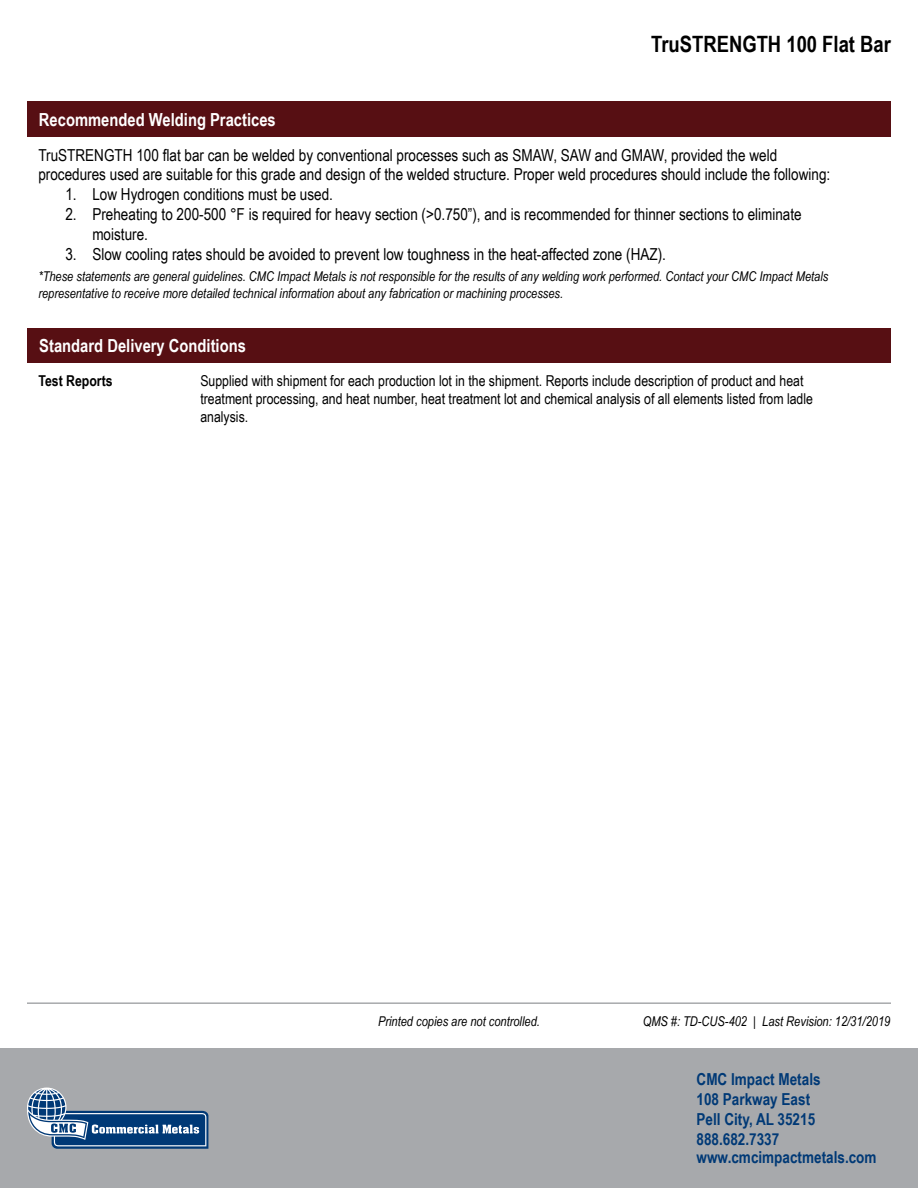
<style>
.page{position:relative;width:918px;height:1188px;background:#fff}
.page>*{position:absolute;margin:0;border:0;box-sizing:border-box;transform-origin:0 0}
.t1{font:700 22.5px "Arial Narrow";color:#000}
.t2{font:700 18px "Arial Narrow";color:#fff}
.t3{font:16.5px/19.8px "Arial Narrow";color:#000}
.t4{font:700 16.5px/19.8px "Arial Narrow";color:#003976}
.t5{font:15px/18px "Arial Narrow";color:#000}
.t6{font:700 15px "Arial Narrow";color:#000}
.t7{font:italic 13.5px/16.2px "Arial Narrow";color:#000}
</style>
<div class="page">
<div style="left:0;top:1048px;width:918px;height:140px;background:#a7a9ac"></div>
<hr style="left:27px;top:1002px;width:864px;height:2px;background:#a7a9ac">
<svg style="left:27px;top:1088px;width:181px;height:61px"></svg>
<div style="left:27px;top:102px;width:864px;height:35px;background:#570f13"></div>
<div style="left:27px;top:328px;width:864px;height:35px;background:#570f13"></div>
<h1 class="t1" style="left:651px;top:27px;width:241px">TruSTRENGTH 100 Flat Bar</h1>
<p class="t2" style="left:39px;top:106px;width:238px">Recommended Welding Practices</p>
<p class="t3" style="left:38px;top:144px;width:793px">TruSTRENGTH 100 flat bar can be welded by conventional processes such as SMAW, SAW and GMAW, provided the weld procedures used are suitable for this grade and design of the welded structure. Proper weld procedures should include the following:</p>
<p class="t3" style="left:65px;top:184px;width:269px">1. Low Hydrogen conditions must be used.</p>
<p class="t3" style="left:92px;top:204px;width:711px;text-indent:-27px">2. Preheating to 200-500 °F is required for heavy section (&gt;0.750”), and is recommended for thinner sections to eliminate moisture.</p>
<p class="t3" style="left:65px;top:243px;width:602px">3. Slow cooling rates should be avoided to prevent low toughness in the heat-affected zone (HAZ).</p>
<p class="t7" style="left:38px;top:268px;width:792px">*These statements are general guidelines. CMC Impact Metals is not responsible for the results of any welding work performed. Contact your CMC Impact Metals representative to receive more detailed technical information about any fabrication or machining processes.</p>
<p class="t2" style="left:39px;top:332px;width:208px">Standard Delivery Conditions</p>
<p class="t6" style="left:38px;top:370px;width:76px">Test Reports</p>
<p class="t5" style="left:200px;top:371px;width:614px">Supplied with shipment for each production lot in the shipment. Reports include description of product and heat treatment processing, and heat number, heat treatment lot and chemical analysis of all elements listed from ladle analysis.</p>
<p class="t7" style="left:378px;top:1013px;width:163px">Printed copies are not controlled.</p>
<p class="t7" style="left:643px;top:1013px;width:249px">QMS #: TD-CUS-402 | Last Revision: 12/31/2019</p>
<p class="t4" style="left:697px;top:1069px;width:126px">CMC Impact Metals<br>108 Parkway East<br>Pell City, AL 35215<br>888.682.7337</p>
<p class="t4" style="left:697px;top:1146px;width:181px">www.cmcimpactmetals.com</p>
</div>
